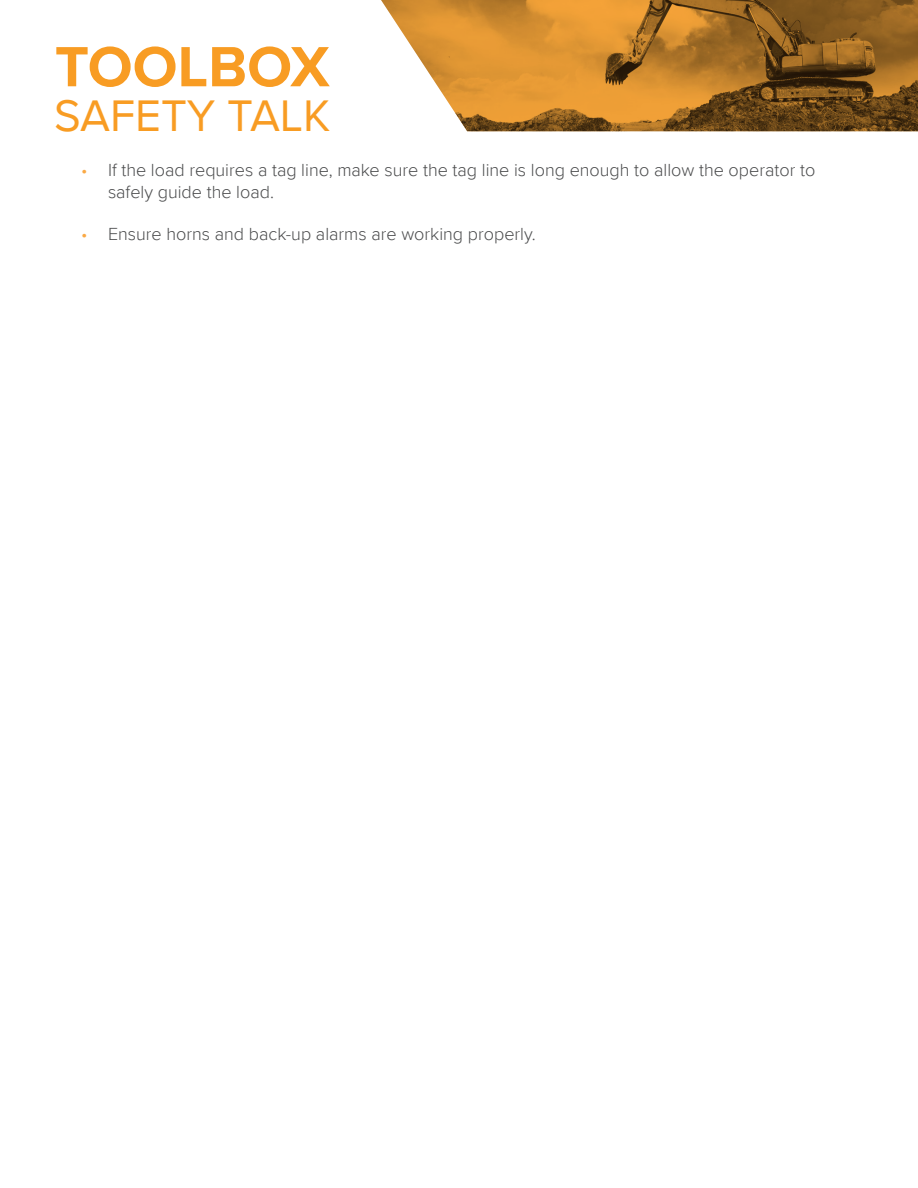
<style>
.page{position:relative;width:918px;height:1188px;background:#fff}
.page>*{position:absolute;margin:0;border:0;box-sizing:border-box;transform-origin:0 0}
.t1{font:700 58.8px "Proxima Nova";color:#f89c23}
.t2{font:45.45px "Proxima Nova";color:#f89c23}
.t3{font:300 18px/21.6px "Proxima Nova";color:#4b4c4d}
.s1{color:#faa945}
</style>
<div class="page">
<svg style="left:381px;top:0;width:537px;height:131px;background:#b27e38"></svg>
<h1 class="t1" style="left:55px;top:23px;width:276px">TOOLBOX</h1>
<h2 class="t2" style="left:54px;top:82px;width:278px">SAFETY TALK</h2>
<p class="t3" style="left:108px;top:159px;width:709px;text-indent:-27px"><span class="s1">•</span> If the load requires a tag line, make sure the tag line is long enough to allow the operator to safely guide the load.</p>
<p class="t3" style="left:81px;top:222px;width:456px"><span class="s1">•</span> Ensure horns and back-up alarms are working properly.</p>
</div>
